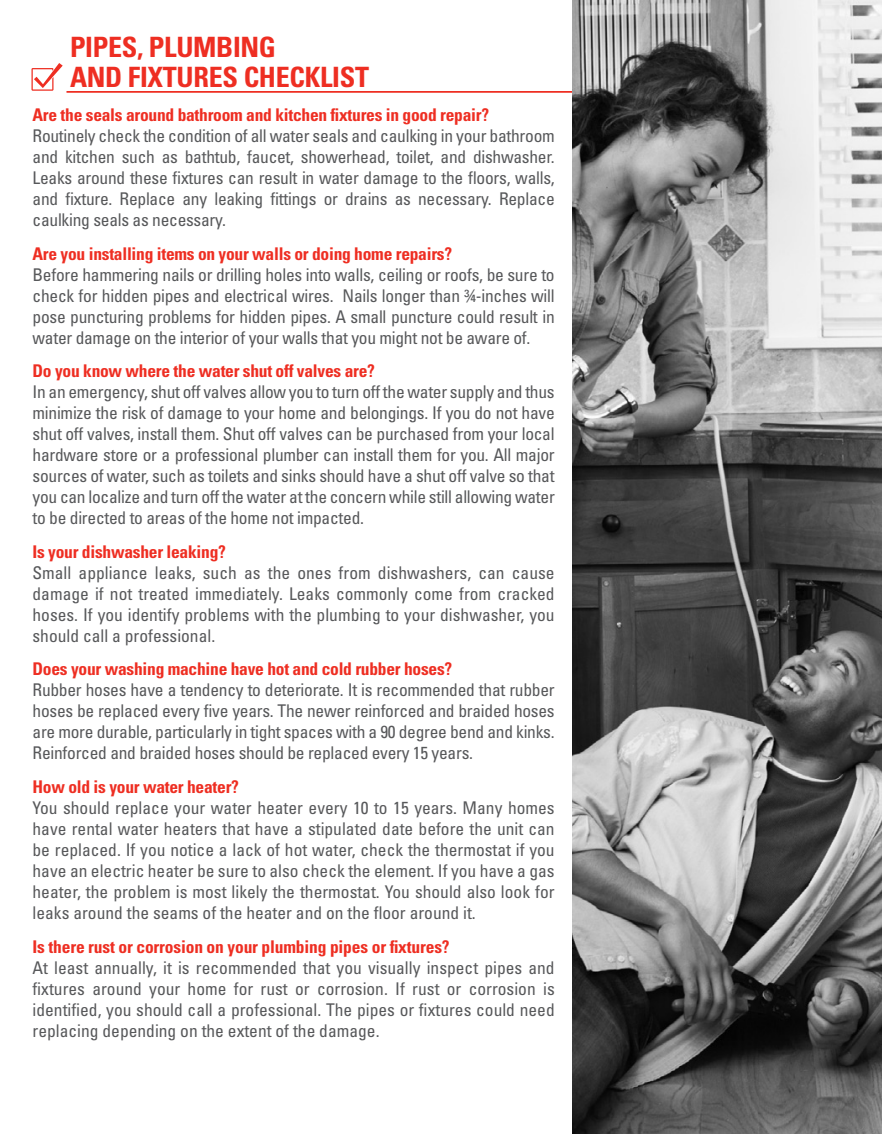
<style>
.page{position:relative;width:882px;height:1134px;background:#fff}
.page>*{position:absolute;margin:0;border:0;box-sizing:border-box;transform-origin:0 0}
.t1{font:700 condensed 28px "Univers";letter-spacing:-.01em;color:#ee2e22}
.t2{font:condensed 17.5px/21px "Univers";letter-spacing:-.015em;color:#57585a;text-align:justify}
.t3{font:700 condensed 17.5px "Univers";letter-spacing:-.015em;color:#ee2e22}
</style>
<div class="page">
<svg style="left:32px;top:63px;width:31px;height:28px"></svg>
<hr style="left:66px;top:91px;width:779px;height:2px;background:#ee2e22">
<img style="left:572px;top:0;width:310px;height:1134px">
<p class="t1" style="left:70px;top:30px;width:208px">PIPES, PLUMBING</p>
<p class="t1" style="left:70px;top:60px;width:301px">AND FIXTURES CHECKLIST</p>
<p class="t3" style="left:33px;top:104px;width:458px">Are the seals around bathroom and kitchen fixtures in good repair?</p>
<p class="t2" style="left:33px;top:125px;width:524px">Routinely check the condition of all water seals and caulking in your bathroom and kitchen such as bathtub, faucet, showerhead, toilet, and dishwasher.<br>Leaks around these fixtures can result in water damage to the floors, walls, and fixture. Replace any leaking fittings or drains as necessary. Replace caulking seals as necessary.</p>
<p class="t3" style="left:33px;top:243px;width:421px">Are you installing items on your walls or doing home repairs?</p>
<p class="t2" style="left:33px;top:263px;width:524px">Before hammering nails or drilling holes into walls, ceiling or roofs, be sure to check for hidden pipes and electrical wires. Nails longer than ¾-inches will pose puncturing problems for hidden pipes. A small puncture could result in water damage on the interior of your walls that you might not be aware of.</p>
<p class="t3" style="left:33px;top:360px;width:344px">Do you know where the water shut off valves are?</p>
<p class="t2" style="left:33px;top:381px;width:524px">In an emergency, shut off valves allow you to turn off the water supply and thus minimize the risk of damage to your home and belongings. If you do not have shut off valves, install them. Shut off valves can be purchased from your local hardware store or a professional plumber can install them for you. All major sources of water, such as toilets and sinks should have a shut off valve so that you can localize and turn off the water at the concern while still allowing water to be directed to areas of the home not impacted.</p>
<p class="t3" style="left:33px;top:541px;width:195px">Is your dishwasher leaking?</p>
<p class="t2" style="left:33px;top:562px;width:524px">Small appliance leaks, such as the ones from dishwashers, can cause damage if not treated immediately. Leaks commonly come from cracked hoses. If you identify problems with the plumbing to your dishwasher, you should call a professional.</p>
<p class="t3" style="left:33px;top:658px;width:421px">Does your washing machine have hot and cold rubber hoses?</p>
<p class="t2" style="left:33px;top:679px;width:524px">Rubber hoses have a tendency to deteriorate. It is recommended that rubber hoses be replaced every five years. The newer reinforced and braided hoses are more durable, particularly in tight spaces with a 90 degree bend and kinks.<br>Reinforced and braided hoses should be replaced every 15 years.</p>
<p class="t3" style="left:33px;top:776px;width:208px">How old is your water heater?</p>
<p class="t2" style="left:33px;top:797px;width:524px">You should replace your water heater every 10 to 15 years. Many homes have rental water heaters that have a stipulated date before the unit can be replaced. If you notice a lack of hot water, check the thermostat if you have an electric heater be sure to also check the element. If you have a gas heater, the problem is most likely the thermostat. You should also look for leaks around the seams of the heater and on the floor around it.</p>
<p class="t3" style="left:33px;top:936px;width:419px">Is there rust or corrosion on your plumbing pipes or fixtures?</p>
<p class="t2" style="left:33px;top:956px;width:524px">At least annually, it is recommended that you visually inspect pipes and fixtures around your home for rust or corrosion. If rust or corrosion is identified, you should call a professional. The pipes or fixtures could need replacing depending on the extent of the damage.</p>
</div>
